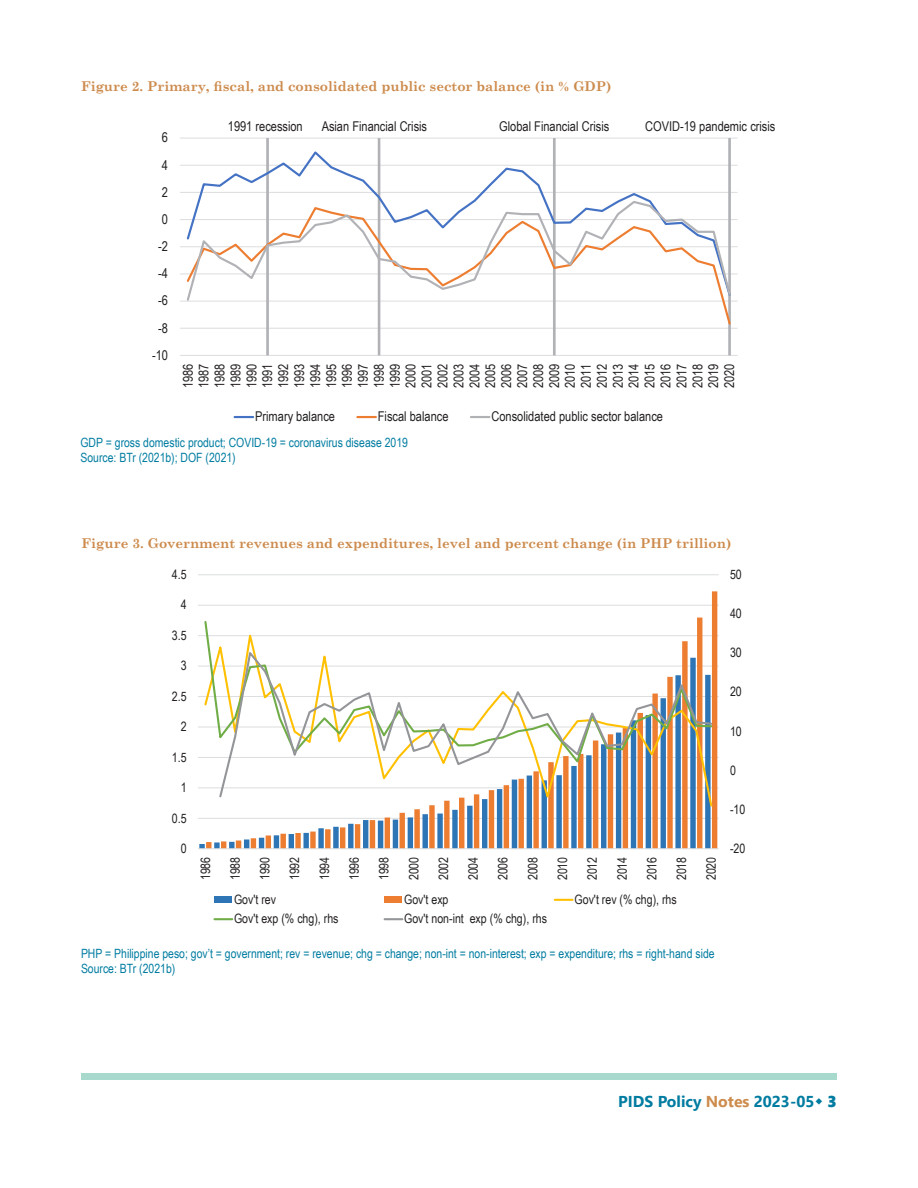
<style>
.page{position:relative;width:918px;height:1188px;background:#fff}
.page>*{position:absolute;margin:0;border:0;box-sizing:border-box;transform-origin:0 0}
.t1{font:700 15.75px "Segoe UI";color:#007ca1}
.t2{font:13.5px/15.9px "Arial Narrow";color:#231f20;text-align:justify}
.tabtitle{font:700 13.5px "Century Schoolbook";color:#cd8b4d}
.t3{font:12.9px/19.4px "Arial Narrow";color:#231f20}
.Source{font:12.75px "Arial Narrow";color:#007ca1}
.s1{color:#cd8b4d}
.s2{font-family:"Segoe UI Black";font-weight:400}
</style>
<div class="page">
<div style="left:81px;top:1073px;width:756px;height:7px;background:#a7dacd"></div>
<hr style="left:180px;top:355px;width:558px;height:1px;background:#dcdddf">
<hr style="left:180px;top:328px;width:558px;height:1px;background:#dcdddf">
<hr style="left:180px;top:301px;width:558px;height:1px;background:#dcdddf">
<hr style="left:180px;top:274px;width:558px;height:1px;background:#dcdddf">
<hr style="left:180px;top:246px;width:558px;height:1px;background:#dcdddf">
<hr style="left:180px;top:219px;width:558px;height:1px;background:#dcdddf">
<hr style="left:180px;top:192px;width:558px;height:1px;background:#dcdddf">
<hr style="left:180px;top:165px;width:558px;height:1px;background:#dcdddf">
<hr style="left:180px;top:138px;width:558px;height:1px;background:#dcdddf">
<hr style="left:728px;top:138px;width:3px;height:217px;background:#b1b2b6">
<hr style="left:553px;top:138px;width:3px;height:217px;background:#b1b2b6">
<hr style="left:378px;top:138px;width:2px;height:217px;background:#b1b2b6">
<hr style="left:266px;top:138px;width:3px;height:217px;background:#b1b2b6">
<svg style="left:198px;top:149px;width:531px;height:51px"></svg>
<svg style="left:185px;top:200px;width:547px;height:102px"></svg>
<svg style="left:235px;top:416px;width:18px;height:2px"></svg>
<svg style="left:357px;top:416px;width:19px;height:2px"></svg>
<svg style="left:471px;top:416px;width:18px;height:2px"></svg>
<hr style="left:198px;top:818px;width:521px;height:1px;background:#dcdddf">
<hr style="left:198px;top:788px;width:521px;height:1px;background:#dcdddf">
<hr style="left:198px;top:757px;width:521px;height:1px;background:#dcdddf">
<hr style="left:198px;top:727px;width:521px;height:1px;background:#dcdddf">
<hr style="left:198px;top:696px;width:521px;height:1px;background:#dcdddf">
<hr style="left:198px;top:666px;width:521px;height:1px;background:#dcdddf">
<hr style="left:198px;top:635px;width:521px;height:1px;background:#dcdddf">
<hr style="left:198px;top:605px;width:521px;height:1px;background:#dcdddf">
<hr style="left:198px;top:574px;width:521px;height:1px;background:#dcdddf">
<svg style="left:206px;top:591px;width:511px;height:257px"></svg>
<hr style="left:198px;top:848px;width:521px;height:1px;background:#dcdddf">
<svg style="left:203px;top:625px;width:511px;height:183px"></svg>
<svg style="left:203px;top:620px;width:510px;height:146px"></svg>
<svg style="left:218px;top:648px;width:496px;height:151px"></svg>
<div style="left:214px;top:897px;width:18px;height:6px;background:#2e75b6"></div>
<div style="left:385px;top:897px;width:17px;height:6px;background:#ed7d31"></div>
<svg style="left:555px;top:899px;width:18px;height:2px"></svg>
<svg style="left:214px;top:918px;width:18px;height:2px"></svg>
<svg style="left:385px;top:918px;width:17px;height:2px"></svg>
<p class="tabtitle" style="left:81px;top:76px;width:532px">Figure 2. Primary, fiscal, and consolidated public sector balance (in % GDP)</p>
<p class="t2" style="left:228px;top:118px;width:76px">1991 recession</p>
<p class="t2" style="left:322px;top:118px;width:107px">Asian Financial Crisis</p>
<p class="t2" style="left:499px;top:118px;width:112px">Global Financial Crisis</p>
<p class="t2" style="left:645px;top:118px;width:132px">COVID-19 pandemic crisis</p>
<p class="t2" style="left:162px;top:129px;width:8px">6</p>
<p class="t2" style="left:162px;top:156px;width:8px">4</p>
<p class="t2" style="left:162px;top:184px;width:8px">2</p>
<p class="t2" style="left:162px;top:211px;width:8px">0</p>
<p class="t2" style="left:158px;top:238px;width:11px">-2</p>
<p class="t2" style="left:158px;top:265px;width:11px">-4</p>
<p class="t2" style="left:158px;top:292px;width:11px">-6</p>
<p class="t2" style="left:158px;top:319px;width:11px">-8</p>
<p class="t2" style="left:152px;top:347px;width:17px">-10</p>
<p class="t2" style="left:179px;top:388px;width:26px;rotate:-90deg">1986<br>1987<br>1988<br>1989<br>1990<br>1991<br>1992<br>1993<br>1994<br>1995<br>1996<br>1997<br>1998<br>1999<br>2000<br>2001<br>2002<br>2003<br>2004<br>2005<br>2006<br>2007<br>2008<br>2009<br>2010<br>2011<br>2012<br>2013<br>2014<br>2015<br>2016<br>2017<br>2018<br>2019<br>2020</p>
<p class="t2" style="left:255px;top:408px;width:81px">Primary balance</p>
<p class="t2" style="left:378px;top:408px;width:72px">Fiscal balance</p>
<p class="t2" style="left:491px;top:408px;width:173px">Consolidated public sector balance</p>
<p class="Source" style="left:80px;top:433px;width:329px">GDP = gross domestic product; COVID-19 = coronavirus disease 2019</p>
<p class="Source" style="left:80px;top:448px;width:157px">Source: BTr (2021b); DOF (2021)</p>
<p class="tabtitle" style="left:82px;top:532px;width:651px">Figure 3. Government revenues and expenditures, level and percent change (in PHP trillion)</p>
<p class="t3" style="left:172px;top:564px;width:16px">4.5</p>
<p class="t3" style="left:181px;top:595px;width:7px">4</p>
<p class="t3" style="left:172px;top:625px;width:16px">3.5</p>
<p class="t3" style="left:181px;top:656px;width:7px">3</p>
<p class="t3" style="left:172px;top:686px;width:16px">2.5</p>
<p class="t3" style="left:181px;top:716px;width:7px">2</p>
<p class="t3" style="left:172px;top:747px;width:16px">1.5</p>
<p class="t3" style="left:181px;top:777px;width:7px">1</p>
<p class="t3" style="left:172px;top:808px;width:16px">0.5</p>
<p class="t3" style="left:181px;top:838px;width:7px">0</p>
<p class="t3" style="left:195px;top:880px;width:25px;rotate:-90deg">1986</p>
<p class="t3" style="left:225px;top:880px;width:25px;rotate:-90deg">1988</p>
<p class="t3" style="left:255px;top:880px;width:25px;rotate:-90deg">1990</p>
<p class="t3" style="left:285px;top:880px;width:25px;rotate:-90deg">1992</p>
<p class="t3" style="left:314px;top:880px;width:25px;rotate:-90deg">1994</p>
<p class="t3" style="left:344px;top:880px;width:25px;rotate:-90deg">1996</p>
<p class="t3" style="left:374px;top:880px;width:25px;rotate:-90deg">1998</p>
<p class="t3" style="left:404px;top:880px;width:25px;rotate:-90deg">2000</p>
<p class="t3" style="left:433px;top:880px;width:25px;rotate:-90deg">2002</p>
<p class="t3" style="left:463px;top:880px;width:25px;rotate:-90deg">2004</p>
<p class="t3" style="left:493px;top:880px;width:25px;rotate:-90deg">2006</p>
<p class="t3" style="left:523px;top:880px;width:25px;rotate:-90deg">2008</p>
<p class="t3" style="left:552px;top:880px;width:25px;rotate:-90deg">2010</p>
<p class="t3" style="left:582px;top:880px;width:25px;rotate:-90deg">2012</p>
<p class="t3" style="left:612px;top:880px;width:25px;rotate:-90deg">2014</p>
<p class="t3" style="left:642px;top:880px;width:25px;rotate:-90deg">2016</p>
<p class="t3" style="left:672px;top:880px;width:25px;rotate:-90deg">2018</p>
<p class="t3" style="left:701px;top:880px;width:25px;rotate:-90deg">2020</p>
<p class="t3" style="left:234px;top:889px;width:44px">Gov't rev</p>
<p class="t3" style="left:575px;top:889px;width:104px">Gov't rev (% chg), rhs</p>
<p class="t3" style="left:234px;top:909px;width:106px">Gov't exp (% chg), rhs</p>
<p class="t3" style="left:404px;top:889px;width:144px">Gov't exp<br>Gov't non-int exp (% chg), rhs</p>
<p class="Source" style="left:81px;top:944px;width:635px">PHP = Philippine peso; gov’t = government; rev = revenue; chg = change; non-int = non-interest; exp = expenditure; rhs = right-hand side</p>
<p class="Source" style="left:81px;top:959px;width:96px">Source: BTr (2021b)</p>
<p class="t3" style="left:730px;top:564px;width:13px">50</p>
<p class="t3" style="left:730px;top:603px;width:13px">40</p>
<p class="t3" style="left:730px;top:643px;width:13px">30</p>
<p class="t3" style="left:730px;top:682px;width:13px">20</p>
<p class="t3" style="left:730px;top:721px;width:13px">10</p>
<p class="t3" style="left:730px;top:760px;width:7px">0</p>
<p class="t3" style="left:730px;top:799px;width:17px">-10</p>
<p class="t3" style="left:730px;top:838px;width:17px">-20</p>
<p class="t1" style="left:618px;top:1086px;width:220px">PIDS Policy <span class="s1">Notes</span> 2023-05 <span class="s2">3</span></p>
</div>
